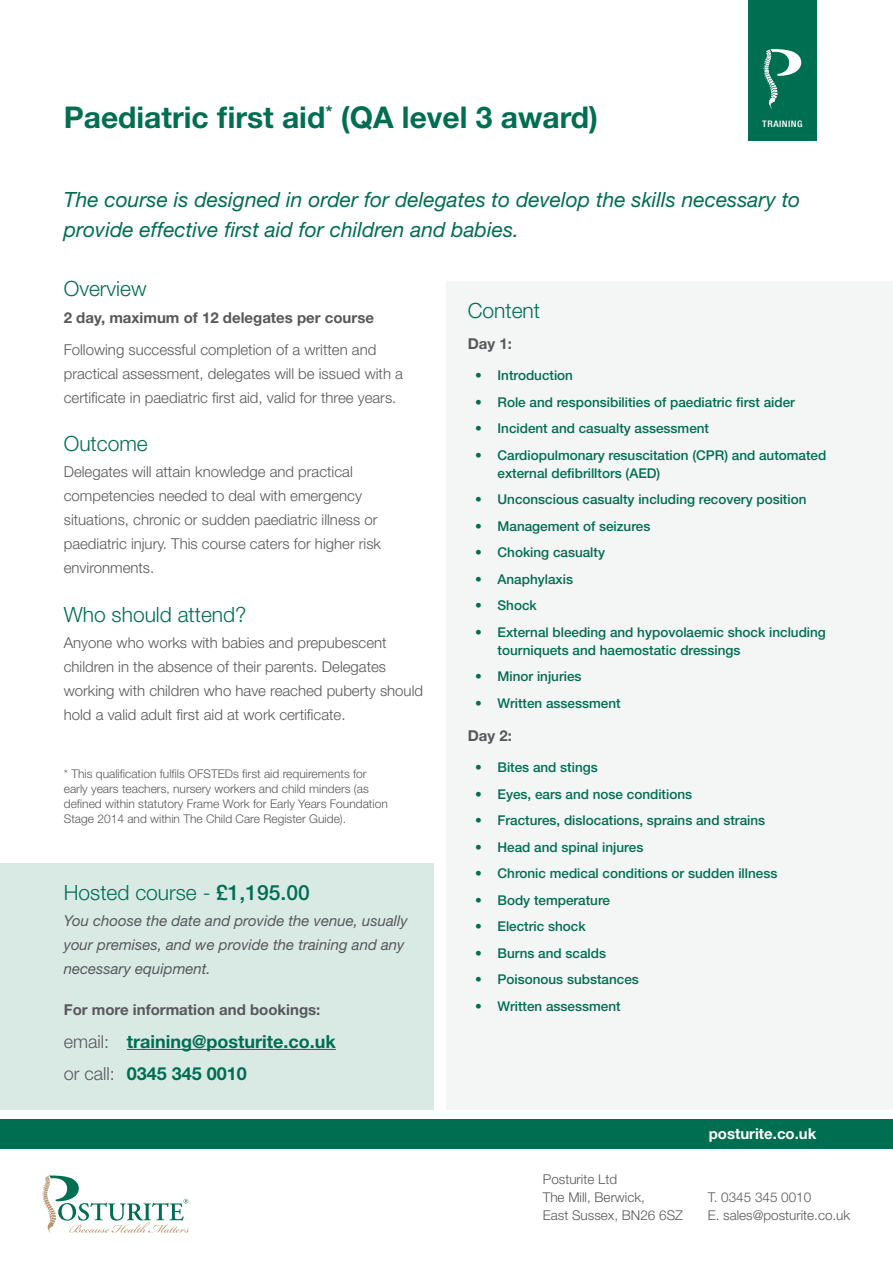
<style>
.page{position:relative;width:893px;height:1263px;background:#fff}
.page>*{position:absolute;margin:0;border:0;box-sizing:border-box;transform-origin:0 0}
.H1_Training{font:700 30px "Helvetica Neue LT Std";color:#006e51}
.H3_Training{font:italic 21px/30px "Helvetica Neue LT Std";color:#006e51}
.H4_Training{font:300 21px "Helvetica Neue LT Std";color:#006e51}
.P_Training{font:700 18px "Helvetica Neue LT Std";color:#006e51}
.P_Training-2{font:300 15px/24px "Helvetica Neue LT Std";color:#57585a}
.P_Training-3{font:italic 15px/24px "Helvetica Neue LT Std";color:#57585a}
.P_Training-4{font:700 15px "Helvetica Neue LT Std";color:#57585a}
.t1{font:700 15px "Helvetica Neue LT Std";color:#fff}
.H5_Training{font:700 15px "Helvetica Neue LT Std";color:#57585a}
.t2{font:500 13.5px/18px "Helvetica Neue LT Std";color:#006e51}
.t3{font:300 13.5px/18px "Helvetica Neue LT Std";color:#57585a}
.P_Training-5{font:300 12px/15px "Helvetica Neue LT Std";color:#57585a}
.t4{font:500 condensed 9px "Helvetica Neue LT Std";letter-spacing:.05em;color:#fff;scale:1.12 1}
.s1{font-weight:500}
.s2{font-weight:300;color:#57585a}
</style>
<div class="page">
<div style="left:0;top:1119px;width:893px;height:29px;background:#006e51"></div>
<svg style="left:43px;top:1175px;width:146px;height:58px"></svg>
<div style="left:748px;top:0;width:68px;height:141px;background:#006e51"></div>
<svg style="left:763px;top:49px;width:38px;height:60px"></svg>
<div style="left:446px;top:281px;width:447px;height:829px;background:#f4f5f5"></div>
<div style="left:0;top:864px;width:434px;height:246px;background:#d9eae5"></div>
<hr style="left:127px;top:1049px;width:209px;height:1px;background:#006e51">
<p class="H1_Training" style="left:64px;top:98px;width:536px">Paediatric first aid<sup>*</sup> (QA level 3 award)</p>
<p class="t4" style="left:762px;top:118px;width:37px">TRAINING</p>
<p class="H3_Training" style="left:64px;top:184px;width:738px">The course is designed in order for delegates to develop the skills necessary to provide effective first aid for children and babies.</p>
<p class="H4_Training" style="left:64px;top:276px;width:84px">Overview</p>
<p class="P_Training-4" style="left:64px;top:308px;width:312px">2 day, maximum of 12 delegates per course</p>
<p class="P_Training-2" style="left:64px;top:337px;width:341px">Following successful completion of a written and practical assessment, delegates will be issued with a certificate in paediatric first aid, valid for three years.</p>
<p class="H4_Training" style="left:64px;top:431px;width:86px">Outcome</p>
<p class="P_Training-2" style="left:64px;top:460px;width:319px">Delegates will attain knowledge and practical competencies needed to deal with emergency situations, chronic or sudden paediatric illness or paediatric injury. This course caters for higher risk environments.</p>
<p class="H4_Training" style="left:64px;top:601px;width:184px">Who should attend?</p>
<p class="P_Training-2" style="left:64px;top:630px;width:361px">Anyone who works with babies and prepubescent children in the absence of their parents. Delegates working with children who have reached puberty should hold a valid adult first aid at work certificate.</p>
<p class="H4_Training" style="left:468px;top:297px;width:74px">Content</p>
<p class="H5_Training" style="left:468px;top:335px;width:46px">Day 1:</p>
<p class="t2" style="left:475px;top:366px;width:100px">• Introduction</p>
<p class="t2" style="left:475px;top:393px;width:321px">• Role and responsibilities of paediatric first aider</p>
<p class="t2" style="left:475px;top:419px;width:236px">• Incident and casualty assessment</p>
<p class="t2" style="left:497px;top:446px;width:330px;text-indent:-22px">• Cardiopulmonary resuscitation (CPR) and automated external defibrilltors (AED)</p>
<p class="t2" style="left:475px;top:490px;width:333px">• Unconscious casualty including recovery position</p>
<p class="t2" style="left:475px;top:517px;width:177px">• Management of seizures</p>
<p class="t2" style="left:475px;top:543px;width:132px">• Choking casualty</p>
<p class="t2" style="left:475px;top:570px;width:100px">• Anaphylaxis</p>
<p class="t2" style="left:475px;top:596px;width:63px">• Shock</p>
<p class="t2" style="left:497px;top:623px;width:330px;text-indent:-22px">• External bleeding and hypovolaemic shock including tourniquets and haemostatic dressings</p>
<p class="t2" style="left:475px;top:667px;width:108px">• Minor injuries</p>
<p class="t2" style="left:475px;top:694px;width:147px">• Written assessment</p>
<p class="H5_Training" style="left:468px;top:727px;width:46px">Day 2:</p>
<p class="t2" style="left:475px;top:758px;width:124px">• Bites and stings</p>
<p class="t2" style="left:475px;top:785px;width:219px">• Eyes, ears and nose conditions</p>
<p class="t2" style="left:475px;top:811px;width:292px">• Fractures, dislocations, sprains and strains</p>
<p class="t2" style="left:475px;top:838px;width:170px">• Head and spinal injures</p>
<p class="t2" style="left:475px;top:864px;width:304px">• Chronic medical conditions or sudden illness</p>
<p class="t2" style="left:475px;top:891px;width:137px">• Body temperature</p>
<p class="t2" style="left:475px;top:917px;width:112px">• Electric shock</p>
<p class="t2" style="left:475px;top:944px;width:133px">• Burns and scalds</p>
<p class="t2" style="left:475px;top:970px;width:165px">• Poisonous substances</p>
<p class="t2" style="left:475px;top:997px;width:147px">• Written assessment</p>
<p class="P_Training-5" style="left:64px;top:766px;width:326px">* This qualification fulfils OFSTEDs first aid requirements for early years teachers, nursery workers and child minders (as defined within statutory Frame Work for Early Years Foundation Stage 2014 and within The Child Care Register Guide).</p>
<p class="H4_Training" style="left:64px;top:880px;width:247px">Hosted course - <span class="s1">£1,195.00</span></p>
<p class="P_Training-3" style="left:64px;top:908px;width:345px">You choose the date and provide the venue, usually your premises, and we provide the training and any necessary equipment.</p>
<p class="P_Training-4" style="left:64px;top:1000px;width:258px">For more information and bookings:</p>
<p class="P_Training" style="left:64px;top:1030px;width:274px"><span class="s2">email:</span> training@posturite.co.uk</p>
<p class="P_Training" style="left:64px;top:1062px;width:185px"><span class="s2">or call:</span> 0345 345 0010</p>
<p class="t3" style="left:543px;top:1170px;width:142px">Posturite Ltd<br>The Mill, Berwick,<br>East Sussex, BN26 6SZ</p>
<p class="t1" style="left:709px;top:1124px;width:109px">posturite.co.uk</p>
<p class="t3" style="left:708px;top:1188px;width:144px">T. 0345 345 0010<br>E. sales@posturite.co.uk</p>
</div>
